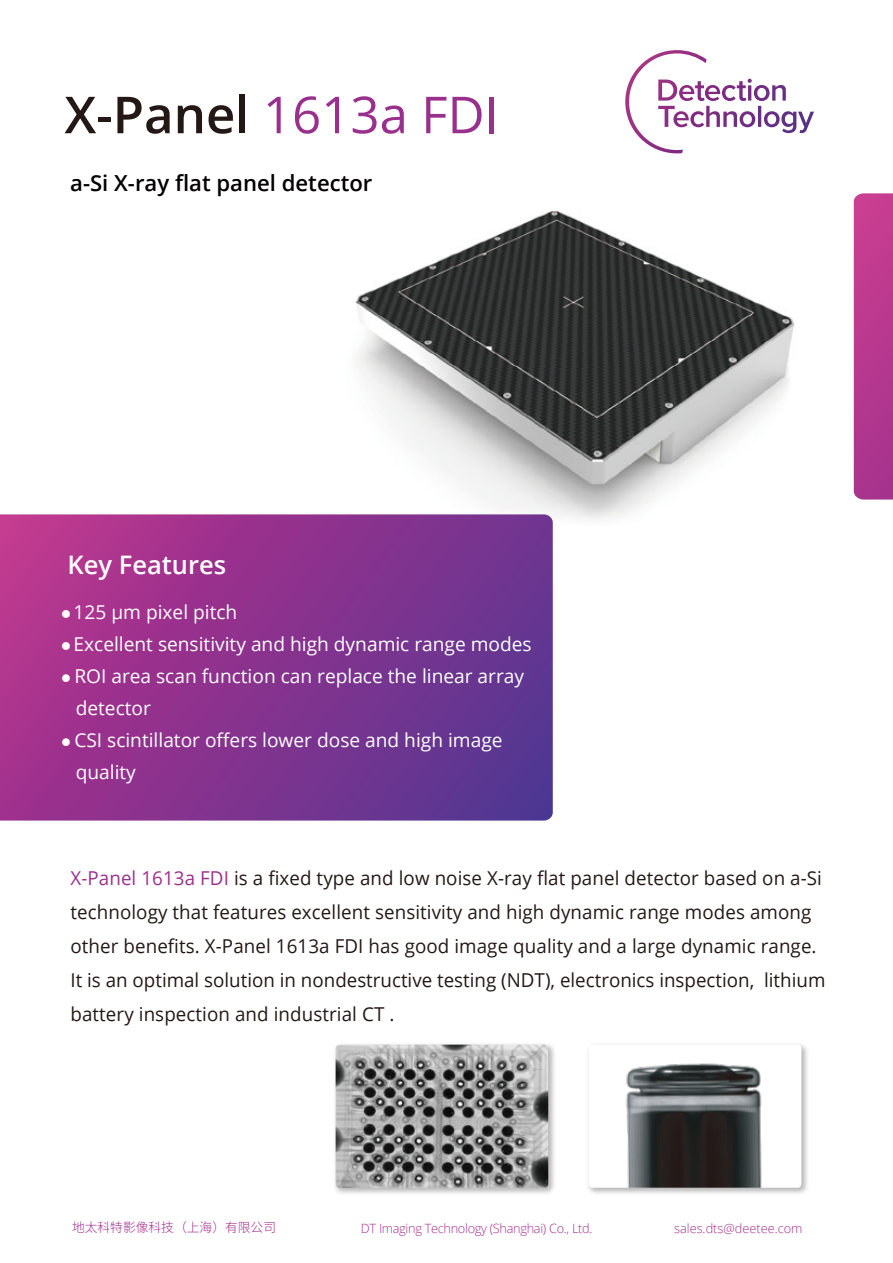
<style>
.page{position:relative;width:893px;height:1263px;background:#fff}
.page>*{position:absolute;margin:0;border:0;box-sizing:border-box;transform-origin:0 0}
.t1{font:51px "Open Sans";color:#9a308d}
.t2{font:600 25.5px "Open Sans";color:#fff}
.t3{font:600 22.05px "Open Sans";color:#040000}
.t4{font:19.2px/34px "Open Sans";letter-spacing:.005em;color:#231815}
.t5{font:19.2px/32px "Open Sans";color:#fff}
.t6{font:300 12.75px "Open Sans";letter-spacing:-.025em;color:#a2308d}
.t7{font:300 12.75px "Open Sans";color:#a2308d}
.t8{font:300 12.75px "Source Han Sans SC";color:#a2308d}
.s1{font-weight:600;color:#231815}
.s2{font-family:"Adobe Song Std";font-weight:300;font-size:10.65px}
.s3{font-family:"Deng Xian";font-size:10.65px}
.s4{color:#9a308d}
</style>
<div class="page">
<img style="left:355px;top:153px;width:538px;height:366px">
<svg style="left:0;top:514px;width:553px;height:306px;background:#87348e"></svg>
<svg style="left:625px;top:50px;width:171px;height:103px"></svg>
<svg style="left:854px;top:193px;width:39px;height:306px;background:#b8398f"></svg>
<img style="left:588px;top:1044px;width:220px;height:150px">
<svg style="left:589px;top:1045px;width:212px;height:143px"></svg>
<img style="left:604px;top:1057px;width:175px;height:131px">
<img style="left:335px;top:1044px;width:220px;height:150px">
<img style="left:336px;top:1045px;width:212px;height:143px">
<h1 class="t1" style="left:65px;top:80px;width:436px"><span class="s1">X-Panel</span> 1613a FDI</h1>
<p class="t3" style="left:70px;top:168px;width:304px">a-Si X-ray flat panel detector</p>
<h2 class="t2" style="left:68px;top:547px;width:160px">Key Features</h2>
<p class="t5" style="left:61px;top:596px;width:178px"><span class="s2">●</span> 125 μm pixel pitch</p>
<p class="t5" style="left:61px;top:628px;width:472px"><span class="s2">●</span> Excellent sensitivity and high dynamic range modes</p>
<p class="t5" style="left:76px;top:660px;width:450px;text-indent:-15px"><span class="s3">●</span> ROI area scan function can replace the linear array detector</p>
<p class="t5" style="left:76px;top:724px;width:428px;text-indent:-15px"><span class="s3">●</span> CSI scintillator offers lower dose and high image quality</p>
<p class="t4" style="left:70px;top:861px;width:756px"><span class="s4">X-Panel 1613a FDI</span> is a fixed type and low noise X-ray flat panel detector based on a-Si technology that features excellent sensitivity and high dynamic range modes among other benefits. X-Panel 1613a FDI has good image quality and a large dynamic range.<br>It is an optimal solution in nondestructive testing (NDT), electronics inspection, lithium battery inspection and industrial CT .</p>
<p class="t8" style="left:72px;top:1220px;width:206px">地太科特影像科技（上海）有限公司</p>
<p class="t6" style="left:361px;top:1220px;width:233px">DT Imaging Technology (Shanghai) Co., Ltd.</p>
<p class="t7" style="left:674px;top:1220px;width:130px">sales.dts@deetee.com</p>
</div>
